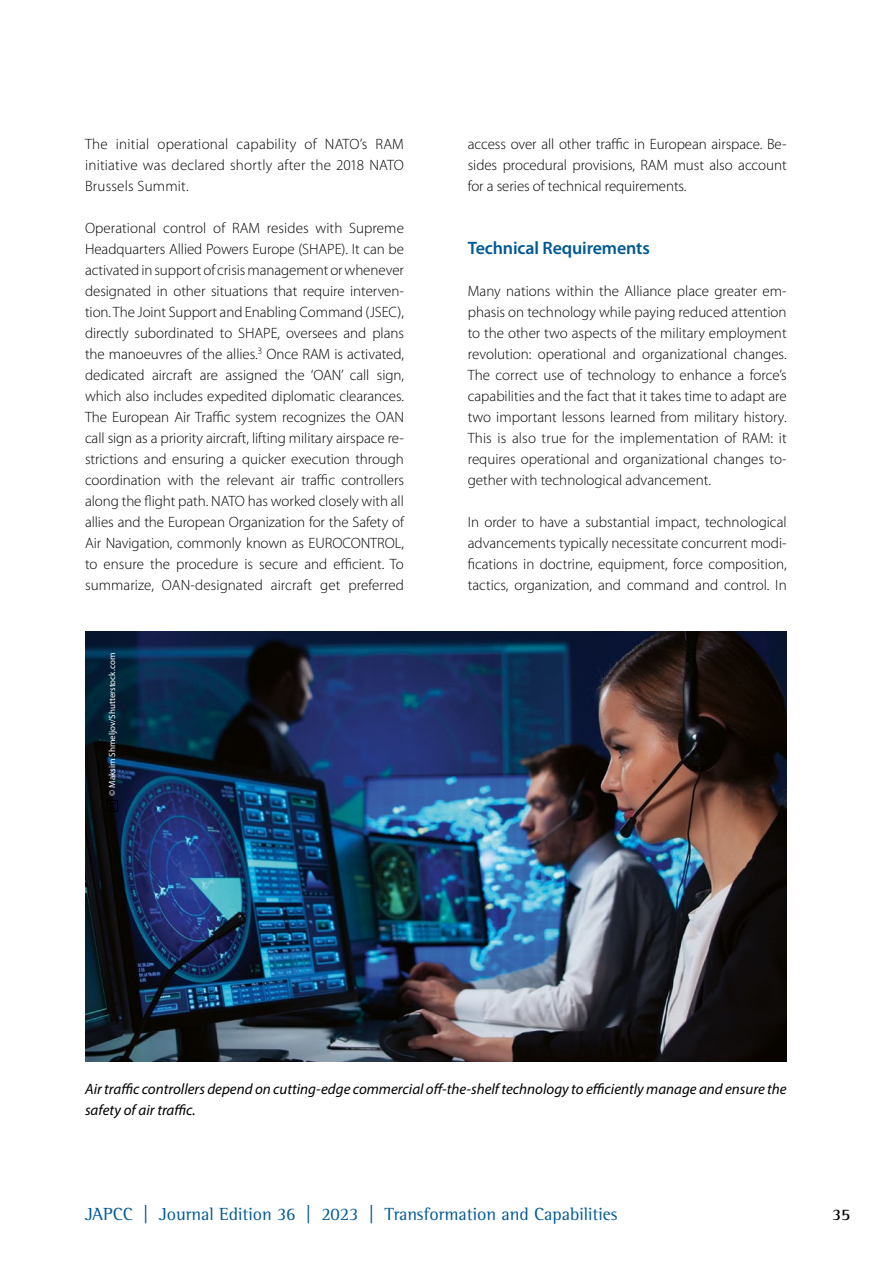
<style>
.page{position:relative;width:893px;height:1263px;background:#fff}
.page>*{position:absolute;margin:0;border:0;box-sizing:border-box;transform-origin:0 0}
.t1{font:18px "Rotis Semi Serif Pro";color:#005995}
.t2{font:600 18px "Myriad Pro";letter-spacing:-.01em;color:#005995}
.t3{font:700 16.5px "Rotis Semi Serif Pro";color:#000}
.t4{font:300 15px/21px "Myriad Pro";color:#000;text-align:justify}
.t5{font:italic 15px/21px "Myriad Pro";color:#000}
.t6{font:9px "Myriad Pro";color:#fff}
</style>
<div class="page">
<img style="left:85px;top:631px;width:702px;height:430px">
<div style="left:107px;top:800px;width:11px;height:11px;border:1px solid #000"></div>
<svg style="left:109px;top:803px;width:6px;height:6px"></svg>
<p class="t4" style="left:85px;top:133px;width:320px">The initial operational capability of NATO’s RAM initiative was declared shortly after the 2018 NATO Brussels Summit.</p>
<p class="t4" style="left:85px;top:217px;width:320px">Operational control of RAM resides with Supreme Headquarters Allied Powers Europe (SHAPE). It can be activated in support of crisis management or whenever designated in other situations that require interven&shy;tion. The Joint Support and Enabling Command (JSEC), directly subordinated to SHAPE, oversees and plans the manoeuvres of the allies.<sup>3</sup> Once RAM is activated, dedicated aircraft are assigned the ‘OAN’ call sign, which also includes expedited diplomatic clearances.<br>The European Air Traffic system recognizes the OAN call sign as a priority aircraft, lifting military airspace re&shy;strictions and ensuring a quicker execution through coordination with the relevant air traffic controllers along the flight path. NATO has worked closely with all allies and the European Organization for the Safety of Air Navigation, commonly known as EUROCONTROL, to ensure the procedure is secure and efficient. To summarize, OAN-designated aircraft get preferred</p>
<p class="t6" style="left:107px;top:796px;width:144px;rotate:-90deg">© Maksim Shmeljov/Shutterstock.com</p>
<p class="t4" style="left:468px;top:133px;width:320px">access over all other traffic in European airspace. Be&shy;sides procedural provisions, RAM must also account for a series of technical requirements.</p>
<p class="t2" style="left:468px;top:236px;width:184px">Technical Requirements</p>
<p class="t4" style="left:468px;top:280px;width:320px">Many nations within the Alliance place greater em&shy;phasis on technology while paying reduced attention to the other two aspects of the military employment revolution: operational and organizational changes.<br>The correct use of technology to enhance a force’s capabilities and the fact that it takes time to adapt are two important lessons learned from military history.<br>This is also true for the implementation of RAM: it requires operational and organizational changes to&shy;gether with technological advancement.</p>
<p class="t4" style="left:468px;top:511px;width:320px">In order to have a substantial impact, technological advancements typically necessitate concurrent modi&shy;fications in doctrine, equipment, force composition, tactics, organization, and command and control. In</p>
<p class="t5" style="left:85px;top:1078px;width:703px">Air traffic controllers depend on cutting-edge commercial off-the-shelf technology to efficiently manage and ensure the safety of air traffic.</p>
<p class="t1" style="left:85px;top:1203px;width:534px">JAPCC | Journal Edition 36 | 2023 | Transformation and Capabilities</p>
<p class="t3" style="left:832px;top:1204px;width:20px">35</p>
</div>
